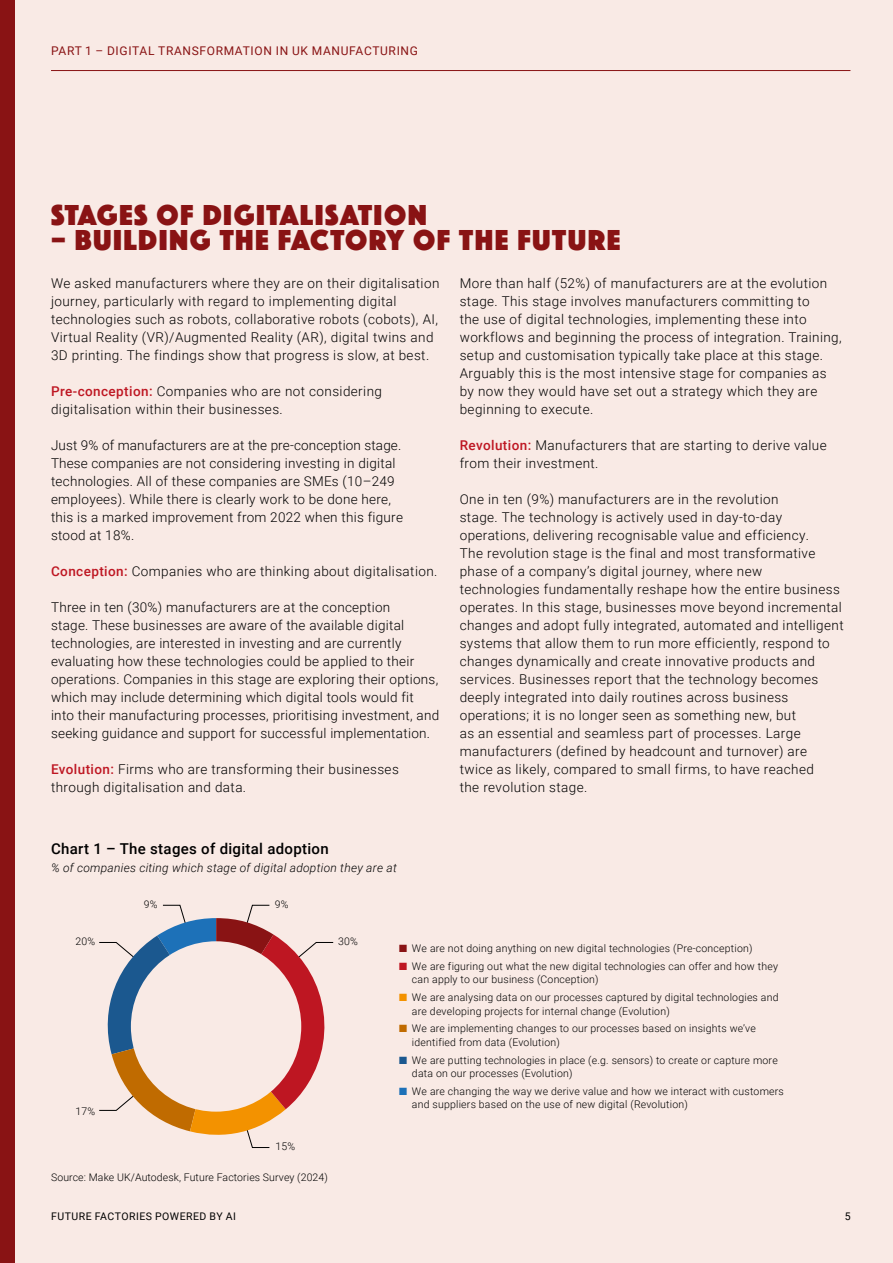
<style>
.page{position:relative;width:893px;height:1263px;background:#f9eae5}
.page>*{position:absolute;margin:0;border:0;box-sizing:border-box;transform-origin:0 0}
.t1{font:30px "Phosphate Solid";letter-spacing:.05em;color:#891314}
.t2{font:500 15px "Roboto";letter-spacing:.02em;color:#000}
.t3{font:300 13.5px/18px "Roboto";letter-spacing:.03em;color:#000}
.t4{font:italic 300 12px "Roboto";letter-spacing:.02em;color:#000}
.t5{font:12px "Roboto";letter-spacing:.055em;color:#891314}
.t6{font:300 10.5px/13.5px "Roboto";letter-spacing:.02em;color:#000}
.t7{font:10.5px "Roboto";letter-spacing:.045em;color:#000}
.s1{font-weight:500;color:#be1622}
.s2{color:#891314}
.s3{color:#be1622}
.s4{color:#f39200}
.s5{color:#c06b00}
.s6{color:#1b588f}
.s7{color:#1d71b8}
</style>
<div class="page">
<hr style="left:51px;top:70px;width:799px;height:1px;background:#891314">
<div style="left:0;top:0;width:14px;height:1263px;background:#891314"></div>
<svg style="left:99px;top:905px;width:235px;height:243px"></svg>
<div style="left:131px;top:941px;width:170px;height:171px;background:#f9eae5;border-radius:50%"></div>
<p class="t5" style="left:51px;top:42px;width:368px">PART 1 – DIGITAL TRANSFORMATION IN UK MANUFACTURING</p>
<h1 class="t1" style="left:51px;top:193px;width:377px">STAGES OF DIGITALISATION</h1>
<h1 class="t1" style="left:51px;top:219px;width:571px">– BUILDING THE FACTORY OF THE FUTURE</h1>
<p class="t3" style="left:460px;top:274px;width:383px">More than half (52%) of manufacturers are at the evolution stage. This stage involves manufacturers committing to<br>the use of digital technologies, implementing these into workflows and beginning the process of integration. Training, setup and customisation typically take place at this stage.<br>Arguably this is the most intensive stage for companies as by now they would have set out a strategy which they are beginning to execute.</p>
<p class="t3" style="left:460px;top:436px;width:368px"><span class="s1">Revolution:</span> Manufacturers that are starting to derive value from their investment.</p>
<p class="t3" style="left:460px;top:490px;width:385px">One in ten (9%) manufacturers are in the revolution<br>stage. The technology is actively used in day-to-day operations, delivering recognisable value and efficiency.<br>The revolution stage is the final and most transformative phase of a company’s digital journey, where new technologies fundamentally reshape how the entire business operates. In this stage, businesses move beyond incremental changes and adopt fully integrated, automated and intelligent systems that allow them to run more efficiently, respond to changes dynamically and create innovative products and services. Businesses report that the technology becomes deeply integrated into daily routines across business operations; it is no longer seen as something new, but<br>as an essential and seamless part of processes. Large manufacturers (defined by headcount and turnover) are<br>twice as likely, compared to small firms, to have reached<br>the revolution stage.</p>
<p class="t3" style="left:51px;top:274px;width:390px">We asked manufacturers where they are on their digitalisation journey, particularly with regard to implementing digital technologies such as robots, collaborative robots (cobots), AI, Virtual Reality (VR)/Augmented Reality (AR), digital twins and 3D printing. The findings show that progress is slow, at best.</p>
<p class="t3" style="left:51px;top:382px;width:332px"><span class="s1">Pre-conception:</span> Companies who are not considering digitalisation within their businesses.</p>
<p class="t3" style="left:51px;top:436px;width:353px">Just 9% of manufacturers are at the pre-conception stage.<br>These companies are not considering investing in digital technologies. All of these companies are SMEs (10–249 employees). While there is clearly work to be done here, this is a marked improvement from 2022 when this figure stood at 18%.</p>
<p class="t3" style="left:51px;top:562px;width:388px"><span class="s1">Conception:</span> Companies who are thinking about digitalisation.</p>
<p class="t3" style="left:51px;top:598px;width:390px">Three in ten (30%) manufacturers are at the conception<br>stage. These businesses are aware of the available digital technologies, are interested in investing and are currently evaluating how these technologies could be applied to their operations. Companies in this stage are exploring their options, which may include determining which digital tools would fit into their manufacturing processes, prioritising investment, and seeking guidance and support for successful implementation.</p>
<p class="t3" style="left:51px;top:760px;width:349px"><span class="s1">Evolution:</span> Firms who are transforming their businesses through digitalisation and data.</p>
<p class="t2" style="left:51px;top:838px;width:279px">Chart 1 – The stages of digital adoption</p>
<p class="t4" style="left:51px;top:859px;width:347px">% of companies citing which stage of digital adoption they are at</p>
<p class="t6" style="left:75px;top:934px;width:21px">20%</p>
<p class="t6" style="left:144px;top:897px;width:15px">9%</p>
<p class="t6" style="left:275px;top:897px;width:15px">9%</p>
<p class="t6" style="left:338px;top:934px;width:21px">30%</p>
<p class="t6" style="left:75px;top:1104px;width:21px">17%</p>
<p class="t6" style="left:275px;top:1139px;width:21px">15%</p>
<p class="t6" style="left:51px;top:1170px;width:278px">Source: Make UK/Autodesk, Future Factories Survey (2024)</p>
<p class="t6" style="left:399px;top:941px;width:355px"><span class="s2">■</span> We are not doing anything on new digital technologies (Pre-conception)</p>
<p class="t6" style="left:412px;top:959px;width:368px;text-indent:-13px"><span class="s3">■</span> We are figuring out what the new digital technologies can offer and how they can apply to our business (Conception)</p>
<p class="t6" style="left:412px;top:990px;width:368px;text-indent:-13px"><span class="s4">■</span> We are analysing data on our processes captured by digital technologies and are developing projects for internal change (Evolution)</p>
<p class="t6" style="left:412px;top:1021px;width:345px;text-indent:-13px"><span class="s5">■</span> We are implementing changes to our processes based on insights we’ve identified from data (Evolution)</p>
<p class="t6" style="left:412px;top:1053px;width:367px;text-indent:-13px"><span class="s6">■</span> We are putting technologies in place (e.g. sensors) to create or capture more data on our processes (Evolution)</p>
<p class="t6" style="left:412px;top:1084px;width:373px;text-indent:-13px"><span class="s7">■</span> We are changing the way we derive value and how we interact with customers and suppliers based on the use of new digital (Revolution)</p>
<p class="t7" style="left:51px;top:1209px;width:186px">FUTURE FACTORIES POWERED BY AI</p>
<p class="t7" style="left:845px;top:1209px;width:7px">5</p>
</div>
